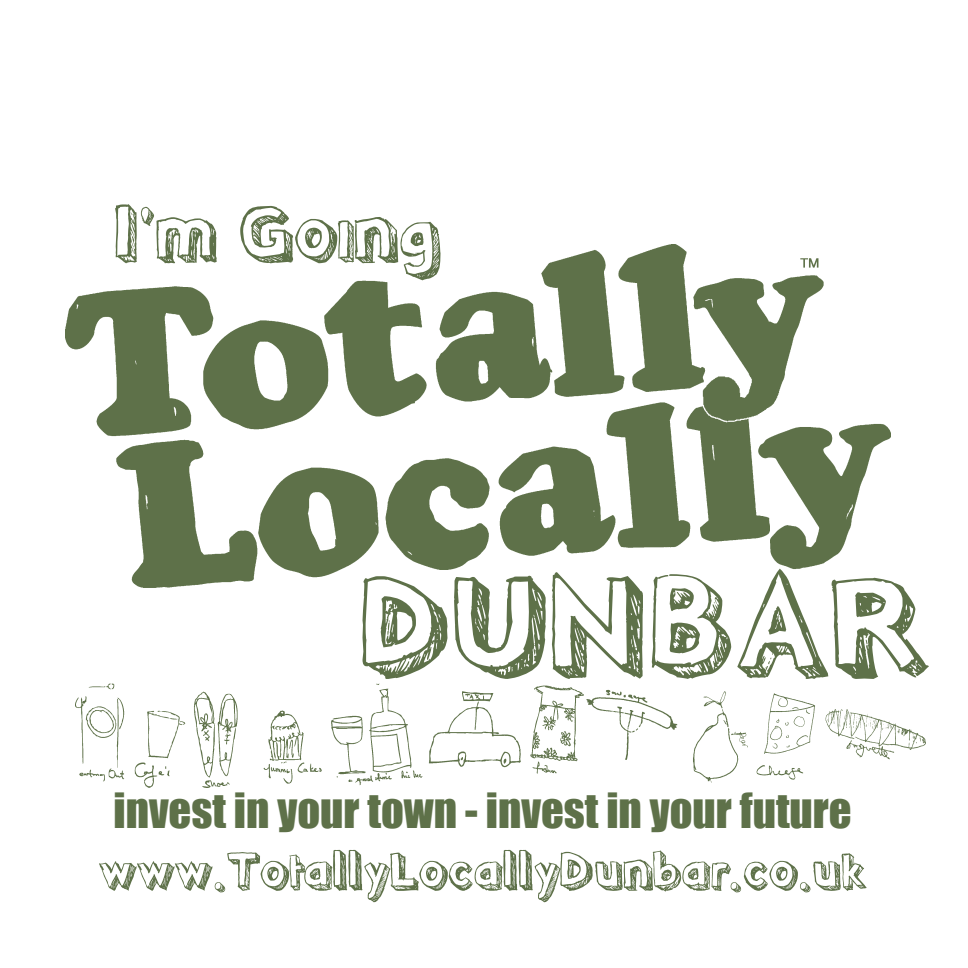
<style>
.page{position:relative;width:968px;height:968px;background:#fff}
.page>*{position:absolute;margin:0;border:0;box-sizing:border-box;transform-origin:0 0}
.t1{font:138.25px "Pointy";color:#5e7149}
.t2{font:52.5px "Pointy";color:#5e7149}
.t3{font:44.62px "Impact";color:#5e7149}
</style>
<div class="page">
<img style="left:65px;top:245px;width:825px;height:343px">
<svg style="left:115px;top:204px;width:325px;height:76px"></svg>
<img style="left:76px;top:683px;width:739px;height:104px">
<img style="left:825px;top:709px;width:101px;height:51px">
<h1 class="t1" style="left:362px;top:551px;width:568px">DUNBAR</h1>
<p class="t3" style="left:113px;top:775px;width:739px">INVEST IN YOUR TOWN - INVEST IN YOUR FUTURE</p>
<p class="t2" style="left:99px;top:842px;width:768px">www.TotallyLocallyDunbar.co.uk</p>
</div>
